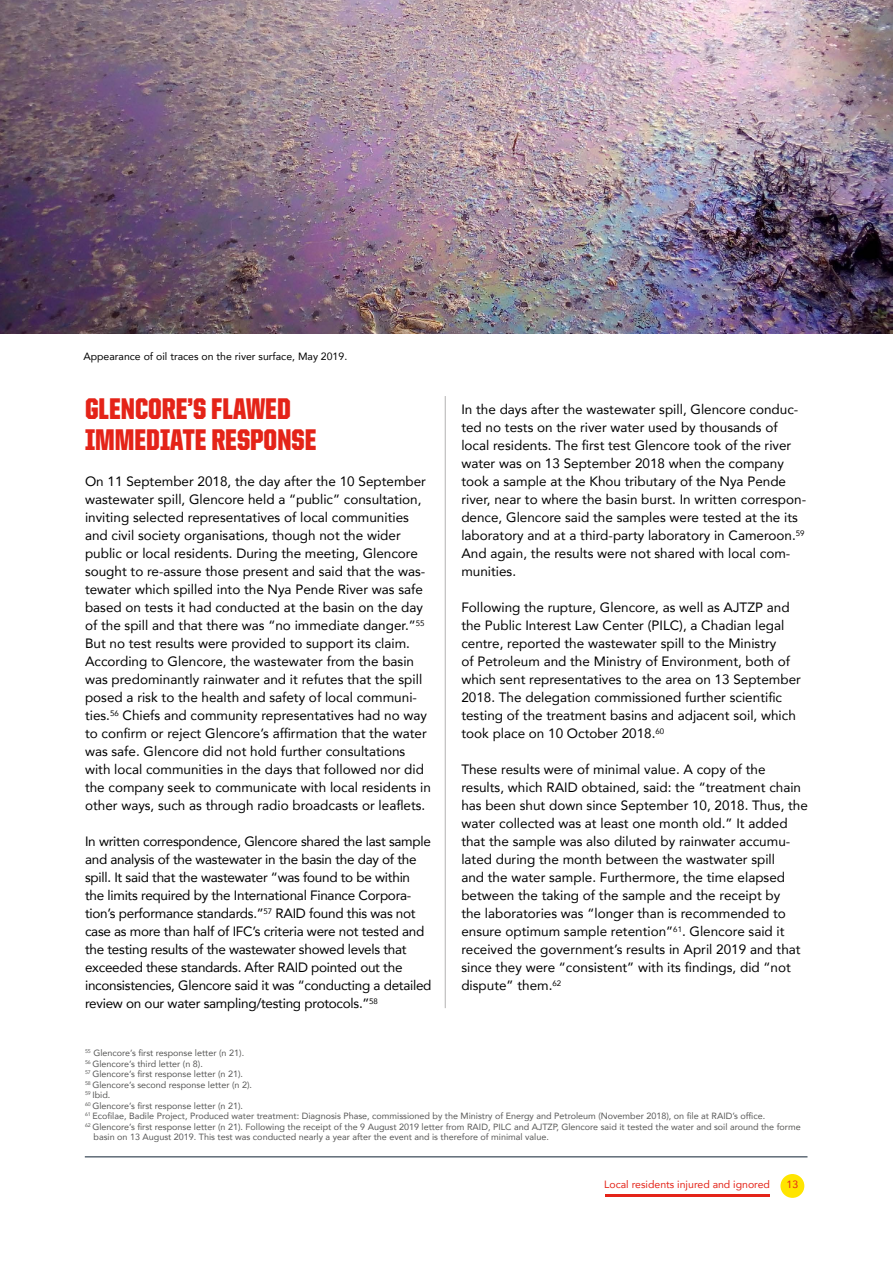
<style>
.page{position:relative;width:893px;height:1263px;background:#fff}
.page>*{position:absolute;margin:0;border:0;box-sizing:border-box;transform-origin:0 0}
.t1{font:900 30px/31.5px "United Sans Cond";color:#e42318}
.t2{font:13.5px/18px "Avenir";color:#000}
.t3{font:13.5px/18px "Avenir";letter-spacing:-.02em;color:#000}
.t4{font:10.5px "Avenir";color:#000}
.t5{font:10.5px "Avenir";color:#e42318}
.t6{font:9px "Avenir";color:#575756}
</style>
<div class="page">
<div style="left:780px;top:1174px;width:24px;height:24px;background:#ffe500;border-radius:50%"></div>
<hr style="left:85px;top:1156px;width:722px;height:1px;background:#102234">
<hr style="left:605px;top:1194px;width:165px;height:3px;background:#e42318">
<img style="left:0;top:0;width:893px;height:333px">
<hr style="left:445px;top:396px;width:1px;height:612px;background:#b3b2b2">
<p class="t4" style="left:83px;top:348px;width:265px">Appearance of oil traces on the river surface, May 2019.</p>
<h1 class="t1" style="left:85px;top:393px;width:233px">GLENCORE’S FLAWED<br>IMMEDIATE RESPONSE</h1>
<p class="t2" style="left:85px;top:472px;width:347px">On 11 September 2018, the day after the 10 September wastewater spill, Glencore held a “public” consultation, inviting selected representatives of local communities and civil society organisations, though not the wider public or local residents. During the meeting, Glencore sought to re-assure those present and said that the was&shy;tewater which spilled into the Nya Pende River was safe based on tests it had conducted at the basin on the day of the spill and that there was “no immediate danger.”<sup>55<br></sup>But no test results were provided to support its claim.<br>According to Glencore, the wastewater from the basin was predominantly rainwater and it refutes that the spill posed a risk to the health and safety of local communi&shy;ties.<sup>56</sup> Chiefs and community representatives had no way to confirm or reject Glencore’s affirmation that the water was safe. Glencore did not hold further consultations with local communities in the days that followed nor did the company seek to communicate with local residents in other ways, such as through radio broadcasts or leaflets.</p>
<p class="t3" style="left:85px;top:832px;width:348px">In written correspondence, Glencore shared the last sample and analysis of the wastewater in the basin the day of the spill. It said that the wastewater “was found to be within the limits required by the International Finance Corpora&shy;tion’s performance standards.”<sup>57</sup> RAID found this was not case as more than half of IFC’s criteria were not tested and the testing results of the wastewater showed levels that exceeded these standards. After RAID pointed out the inconsistencies, Glencore said it was “conducting a detailed review on our water sampling/testing protocols.”<sup>58</sup></p>
<p class="t2" style="left:461px;top:400px;width:346px">In the days after the wastewater spill, Glencore conduc&shy;ted no tests on the river water used by thousands of local residents. The first test Glencore took of the river water was on 13 September 2018 when the company took a sample at the Khou tributary of the Nya Pende river, near to where the basin burst. In written correspon&shy;dence, Glencore said the samples were tested at the its laboratory and at a third-party laboratory in Cameroon.<sup>59<br></sup>And again, the results were not shared with local com&shy;munities.</p>
<p class="t2" style="left:461px;top:598px;width:341px">Following the rupture, Glencore, as well as AJTZP and the Public Interest Law Center (PILC), a Chadian legal centre, reported the wastewater spill to the Ministry<br>of Petroleum and the Ministry of Environment, both of which sent representatives to the area on 13 September 2018. The delegation commissioned further scientific testing of the treatment basins and adjacent soil, which took place on 10 October 2018.<sup>60</sup></p>
<p class="t2" style="left:461px;top:760px;width:348px">These results were of minimal value. A copy of the results, which RAID obtained, said: the “treatment chain has been shut down since September 10, 2018. Thus, the water collected was at least one month old.” It added that the sample was also diluted by rainwater accumu&shy;lated during the month between the wastwater spill<br>and the water sample. Furthermore, the time elapsed between the taking of the sample and the receipt by<br>the laboratories was “longer than is recommended to ensure optimum sample retention”<sup>61</sup>. Glencore said it received the government’s results in April 2019 and that since they were “consistent” with its findings, did “not dispute” them.<sup>62</sup></p>
<p class="t6" style="left:85px;top:1046px;width:161px"><sup>55</sup> Glencore’s first response letter (n 21).</p>
<p class="t6" style="left:85px;top:1056px;width:119px"><sup>56</sup> Glencore’s third letter (n 8).</p>
<p class="t6" style="left:85px;top:1067px;width:160px"><sup>57</sup> Glencore’s first response letter (n 21).</p>
<p class="t6" style="left:85px;top:1077px;width:169px"><sup>58</sup> Glencore’s second response letter (n 2).</p>
<p class="t6" style="left:85px;top:1088px;width:27px"><sup>59</sup> Ibid.</p>
<p class="t6" style="left:85px;top:1098px;width:160px"><sup>60</sup> Glencore’s first response letter (n 21).</p>
<p class="t6" style="left:85px;top:1109px;width:682px"><sup>61</sup> Ecofilae, Badile Project, Produced water treatment: Diagnosis Phase, commissioned by the Ministry of Energy and Petroleum (November 2018), on file at RAID’s office.</p>
<p class="t6" style="left:85px;top:1119px;width:717px"><sup>62</sup> Glencore’s first response letter (n 21). Following the receipt of the 9 August 2019 letter from RAID, PILC and AJTZP, Glencore said it tested the water and soil around the forme</p>
<p class="t6" style="left:94px;top:1130px;width:457px">basin on 13 August 2019. This test was conducted nearly a year after the event and is therefore of minimal value.</p>
<p class="t5" style="left:604px;top:1176px;width:167px">Local residents injured and ignored</p>
<p class="t5" style="left:787px;top:1176px;width:13px">13</p>
</div>
